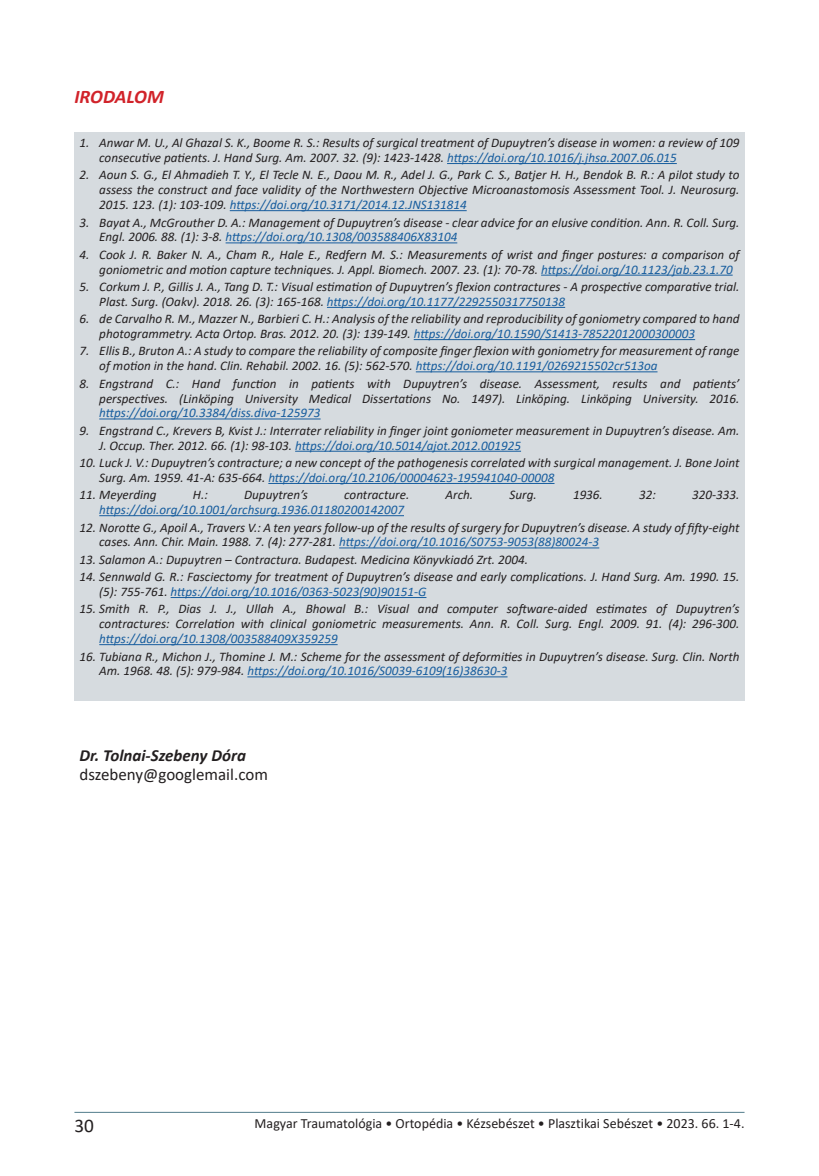
<style>
.page{position:relative;width:819px;height:1176px;background:#fff}
.page>*{position:absolute;margin:0;border:0;box-sizing:border-box;transform-origin:0 0}
.Címsor_1{font:italic 700 19.25px "Calibri";color:#d1232a}
.t1{font:19.25px "Calibri";color:#231f20}
.t2{font:16.97px "Calibri";color:#231f20}
.t3{font:italic 700 16.97px "Calibri";color:#231f20}
.t4{font:14px "Calibri";color:#231f20}
.t5{font:italic 13.12px/14.9px "Calibri";color:#231f20}
.t6{font:italic 13.12px "Calibri";color:#175d9e}
.s1{color:#175d9e}
</style>
<div class="page">
<hr style="left:74px;top:1112px;width:670px;height:1px;background:#527d8b">
<div style="left:74px;top:132px;width:670px;height:569px;background:#d6dbdf"></div>
<hr style="left:447px;top:163px;width:229px;height:1px;background:#175d9e">
<hr style="left:230px;top:210px;width:236px;height:1px;background:#175d9e">
<hr style="left:225px;top:242px;width:232px;height:1px;background:#175d9e">
<hr style="left:541px;top:275px;width:191px;height:1px;background:#175d9e">
<hr style="left:327px;top:307px;width:238px;height:1px;background:#175d9e">
<hr style="left:413px;top:339px;width:282px;height:1px;background:#175d9e">
<hr style="left:416px;top:371px;width:241px;height:1px;background:#175d9e">
<hr style="left:99px;top:418px;width:221px;height:1px;background:#175d9e">
<hr style="left:295px;top:451px;width:226px;height:1px;background:#175d9e">
<hr style="left:268px;top:483px;width:286px;height:1px;background:#175d9e">
<hr style="left:99px;top:515px;width:305px;height:1px;background:#175d9e">
<hr style="left:339px;top:547px;width:260px;height:1px;background:#175d9e">
<hr style="left:171px;top:597px;width:255px;height:1px;background:#175d9e">
<hr style="left:99px;top:644px;width:238px;height:1px;background:#175d9e">
<hr style="left:247px;top:676px;width:260px;height:1px;background:#175d9e">
<p class="Címsor_1" style="left:74px;top:83px;width:91px">IRODALOM</p>
<p class="t5" style="left:99px;top:135px;width:641px;text-indent:-20px">1. Anwar M. U., Al Ghazal S. K., Boome R. S.: Results of surgical treatment of Dupuytren’s disease in women: a review of 109 consecutive patients. J. Hand Surg. Am. 2007. 32. (9): 1423-1428. <span class="s1">https://doi.org/10.1016/j.jhsa.2007.06.015</span></p>
<p class="t5" style="left:99px;top:167px;width:641px;text-align:justify;text-indent:-20px">2. Aoun S. G., El Ahmadieh T. Y., El Tecle N. E., Daou M. R., Adel J. G., Park C. S., Batjer H. H., Bendok B. R.: A pilot study to assess the construct and face validity of the Northwestern Objective Microanastomosis Assessment Tool. J. Neurosurg.<br>2015. 123. (1): 103-109. <span class="s1">https://doi.org/10.3171/2014.12.JNS131814</span></p>
<p class="t5" style="left:99px;top:214px;width:641px;text-indent:-20px">3. Bayat A., McGrouther D. A.: Management of Dupuytren’s disease - clear advice for an elusive condition. Ann. R. Coll. Surg.<br>Engl. 2006. 88. (1): 3-8. <span class="s1">https://doi.org/10.1308/003588406X83104</span></p>
<p class="t5" style="left:99px;top:246px;width:641px;text-indent:-20px">4. Cook J. R. Baker N. A., Cham R., Hale E., Redfern M. S.: Measurements of wrist and finger postures: a comparison of goniometric and motion capture techniques. J. Appl. Biomech. 2007. 23. (1): 70-78. <span class="s1">https://doi.org/10.1123/jab.23.1.70</span></p>
<p class="t5" style="left:99px;top:279px;width:641px;text-indent:-20px">5. Corkum J. P., Gillis J. A., Tang D. T.: Visual estimation of Dupuytren’s flexion contractures - A prospective comparative trial.<br>Plast. Surg. (Oakv). 2018. 26. (3): 165-168. <span class="s1">https://doi.org/10.1177/2292550317750138</span></p>
<p class="t5" style="left:99px;top:311px;width:641px;text-indent:-20px">6. de Carvalho R. M., Mazzer N., Barbieri C. H.: Analysis of the reliability and reproducibility of goniometry compared to hand photogrammetry. Acta Ortop. Bras. 2012. 20. (3): 139-149. <span class="s1">https://doi.org/10.1590/S1413-78522012000300003</span></p>
<p class="t5" style="left:99px;top:343px;width:641px;text-indent:-20px">7. Ellis B., Bruton A.: A study to compare the reliability of composite finger flexion with goniometry for measurement of range of motion in the hand. Clin. Rehabil. 2002. 16. (5): 562-570. <span class="s1">https://doi.org/10.1191/0269215502cr513oa</span></p>
<p class="t5" style="left:99px;top:375px;width:641px;text-align:justify;text-indent:-20px">8. Engstrand C.: Hand function in patients with Dupuytren’s disease. Assessment, results and patients’ perspectives. (Linköping University Medical Dissertations No. 1497). Linköping. Linköping University. 2016. <span class="s1">https://doi.org/10.3384/diss.diva-125973</span></p>
<p class="t5" style="left:99px;top:422px;width:641px;text-indent:-20px">9. Engstrand C., Krevers B, Kvist J.: Interrater reliability in finger joint goniometer measurement in Dupuytren’s disease. Am.<br>J. Occup. Ther. 2012. 66. (1): 98-103. <span class="s1">https://doi.org/10.5014/ajot.2012.001925</span></p>
<p class="t5" style="left:99px;top:455px;width:641px;text-indent:-20px">10. Luck J. V.: Dupuytren’s contracture; a new concept of the pathogenesis correlated with surgical management. J. Bone Joint<br>Surg. Am. 1959. 41-A: 635-664. <span class="s1">https://doi.org/10.2106/00004623-195941040-00008</span></p>
<p class="t5" style="left:79px;top:487px;width:79px">11. Meyerding</p>
<p class="t5" style="left:193px;top:487px;width:17px">H.:</p>
<p class="t5" style="left:244px;top:487px;width:65px">Dupuytren’s</p>
<p class="t5" style="left:344px;top:487px;width:67px">contracture.</p>
<p class="t5" style="left:445px;top:487px;width:29px">Arch.</p>
<p class="t5" style="left:509px;top:487px;width:29px">Surg.</p>
<p class="t5" style="left:573px;top:487px;width:31px">1936.</p>
<p class="t5" style="left:639px;top:487px;width:18px">32:</p>
<p class="t5" style="left:692px;top:487px;width:49px">320-333.</p>
<p class="t6" style="left:99px;top:501px;width:306px">https://doi.org/10.1001/archsurg.1936.01180200142007</p>
<p class="t5" style="left:99px;top:519px;width:641px;text-indent:-20px">12. Norotte G., Apoil A., Travers V.: A ten years follow-up of the results of surgery for Dupuytren’s disease. A study of fifty-eight cases. Ann. Chir. Main. 1988. 7. (4): 277-281. <span class="s1">https://doi.org/10.1016/S0753-9053(88)80024-3</span></p>
<p class="t5" style="left:79px;top:551px;width:450px">13. Salamon A.: Dupuytren – Contractura. Budapest. Medicina Könyvkiadó Zrt. 2004.</p>
<p class="t5" style="left:99px;top:569px;width:641px;text-indent:-20px">14. Sennwald G. R.: Fasciectomy for treatment of Dupuytren’s disease and early complications. J. Hand Surg. Am. 1990. 15. (5): 755-761. <span class="s1">https://doi.org/10.1016/0363-5023(90)90151-G</span></p>
<p class="t5" style="left:99px;top:601px;width:641px;text-align:justify;text-indent:-20px">15. Smith R. P., Dias J. J., Ullah A., Bhowal B.: Visual and computer software-aided estimates of Dupuytren’s contractures: Correlation with clinical goniometric measurements. Ann. R. Coll. Surg. Engl. 2009. 91. (4): 296-300. <span class="s1">https://doi.org/10.1308/003588409X359259</span></p>
<p class="t5" style="left:99px;top:648px;width:641px;text-indent:-20px">16. Tubiana R., Michon J., Thomine J. M.: Scheme for the assessment of deformities in Dupuytren’s disease. Surg. Clin. North<br>Am. 1968. 48. (5): 979-984. <span class="s1">https://doi.org/10.1016/S0039-6109(16)38630-3</span></p>
<p class="t3" style="left:79px;top:743px;width:168px">Dr. Tolnai-Szebeny Dóra</p>
<p class="t2" style="left:79px;top:762px;width:190px">dszebeny@googlemail.com</p>
<h1 class="t1" style="left:74px;top:1112px;width:21px">30</h1>
<p class="t4" style="left:255px;top:1113px;width:491px">Magyar Traumatológia • Ortopédia • Kézsebészet • Plasztikai Sebészet • 2023. 66. 1-4.</p>
</div>
